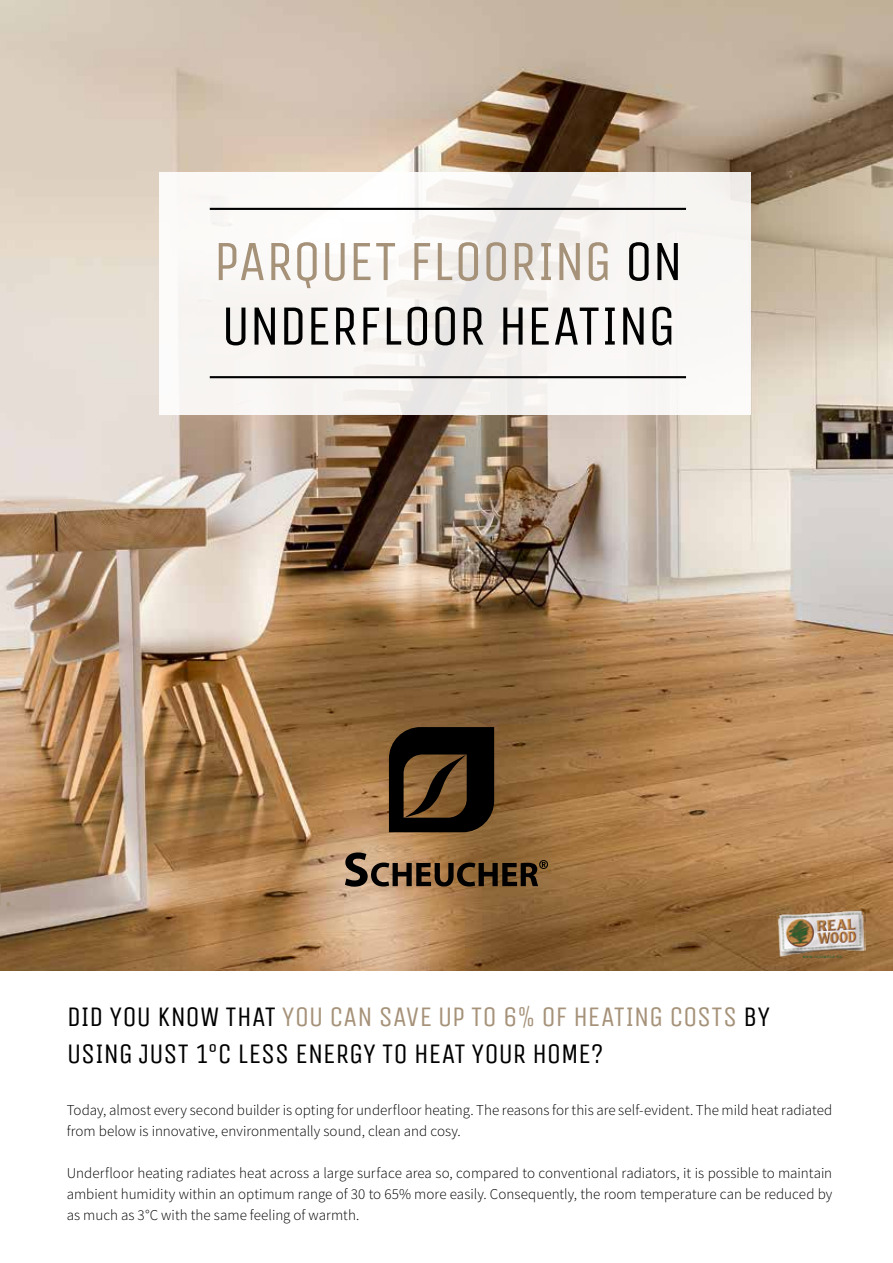
<style>
.page{position:relative;width:893px;height:1263px;background:#fff}
.page>*{position:absolute;margin:0;border:0;box-sizing:border-box;transform-origin:0 0}
.t1{font:57px/64.5px "Unica One";letter-spacing:-.02em;color:#000}
.t2{font:33.6px "Unica One";color:#a69279}
.t3{font:28.35px/37.3px "Unica One";letter-spacing:-.01em;color:#000}
.t4{font:300 15px/21px "Source Sans Pro";color:#000}
.s1{color:#a69279}
</style>
<div class="page">
<img style="left:0;top:0;width:893px;height:971px">
<svg style="left:389px;top:727px;width:105px;height:105px;background:#2e2112"></svg>
<svg style="left:345px;top:852px;width:203px;height:35px;background:#6f5437"></svg>
<img style="left:776px;top:904px;width:89px;height:53px">
<div style="left:159px;top:172px;width:591px;height:243px;background:linear-gradient(to right,#f8f6f4,#f4f2f0)"></div>
<hr style="left:210px;top:208px;width:476px;height:2px;background:#000">
<hr style="left:210px;top:376px;width:476px;height:2px;background:#000">
<h1 class="t1" style="left:214px;top:229px;width:471px"><span class="s1">PARQUET FLOORING</span> ON<br>UNDERFLOOR HEATING</h1>
<h2 class="t2" style="left:4px;top:875px;width:10px">.</h2>
<h3 class="t3" style="left:67px;top:998px;width:705px">DID YOU KNOW THAT <span class="s1">YOU CAN SAVE UP TO 6% OF HEATING COSTS</span> BY<br>USING JUST 1°C LESS ENERGY TO HEAT YOUR HOME?</h3>
<p class="t4" style="left:67px;top:1099px;width:767px">Today, almost every second builder is opting for underfloor heating. The reasons for this are self-evident. The mild heat radiated from below is innovative, environmentally sound, clean and cosy.</p>
<p class="t4" style="left:67px;top:1162px;width:767px;text-align:justify">Underfloor heating radiates heat across a large surface area so, compared to conventional radiators, it is possible to maintain ambient humidity within an optimum range of 30 to 65% more easily. Consequently, the room temperature can be reduced by as much as 3°C with the same feeling of warmth.</p>
</div>
